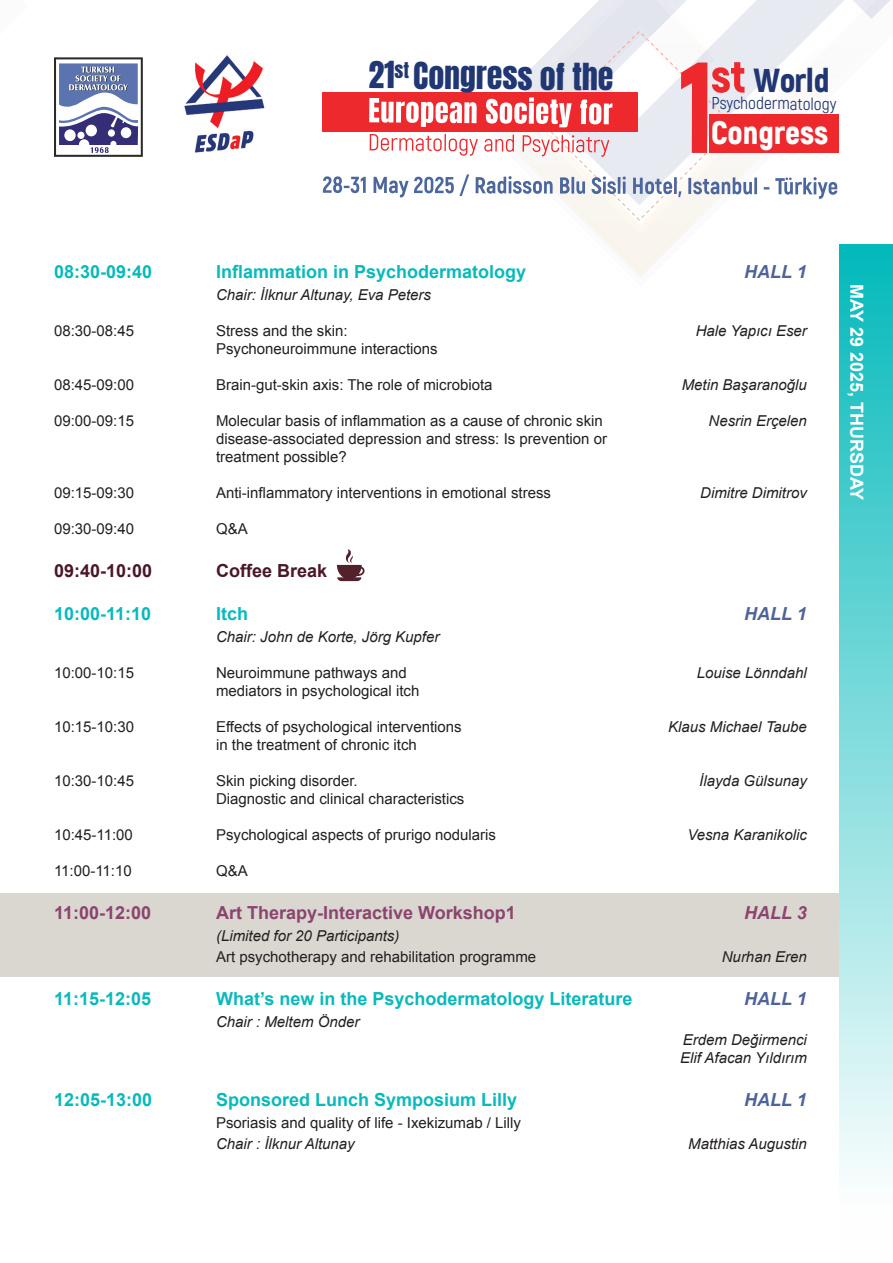
<style>
.page{position:relative;width:893px;height:1263px;background:#fff}
.page>*{position:absolute;margin:0;border:0;box-sizing:border-box;transform-origin:0 0}
.t1{font:900 33.45px "Akrobat";color:#213773}
.t2{font:900 32.55px "Akrobat";letter-spacing:-.005em;color:#fff}
.t3{font:31.8px "Anton";color:#213773}
.t4{font:700 18px "Arial";color:#0ab9bb}
.t5{font:700 18px "Arial";color:#8c446f}
.t6{font:700 18px "Arial";color:#4a1729}
.t7{font:italic 700 18px "Arial";color:#4d6399}
.t8{font:700 18px "Arial";color:#fff}
.t9{font:italic 700 18px "Arial";color:#8c446f}
.t10{font:17.25px "Akrobat";letter-spacing:-.005em;color:#213773}
.t11{font:15px "Arial";color:#231f20}
.t12{font:italic 15px "Arial";color:#231f20}
</style>
<div class="page">
<img style="left:572px;top:0;width:321px;height:115px">
<img style="left:215px;top:55px;width:50px;height:96px">
<svg style="left:323px;top:27px;width:514px;height:194px"></svg>
<svg style="left:54px;top:57px;width:161px;height:100px"></svg>
<div style="left:0;top:893px;width:839px;height:84px;background:#d9d7d0"></div>
<div style="left:839px;top:244px;width:54px;height:1019px;background:linear-gradient(to bottom,#03b9bb,#fff)"></div>
<svg style="left:337px;top:549px;width:28px;height:32px"></svg>
<h3 class="t3" style="left:368px;top:60px;width:247px">21<sup>st</sup> Congress of the</h3>
<h1 class="t1" style="left:753px;top:59px;width:78px">World</h1>
<h2 class="t2" style="left:711px;top:112px;width:119px">Congress</h2>
<p class="t10" style="left:711px;top:93px;width:127px">Psychodermatology</p>
<p class="t4" style="left:54px;top:260px;width:100px">08:30-09:40</p>
<p class="t4" style="left:216px;top:260px;width:312px">Inflammation in Psychodermatology</p>
<p class="t7" style="left:744px;top:260px;width:64px">HALL 1</p>
<p class="t12" style="left:216px;top:285px;width:217px">Chair: İlknur Altunay, Eva Peters</p>
<p class="t11" style="left:54px;top:321px;width:82px">08:30-08:45</p>
<p class="t11" style="left:216px;top:321px;width:133px">Stress and the skin:</p>
<p class="t12" style="left:696px;top:321px;width:113px">Hale Yapıcı Eser</p>
<p class="t11" style="left:216px;top:339px;width:223px">Psychoneuroimmune interactions</p>
<p class="t11" style="left:54px;top:375px;width:82px">08:45-09:00</p>
<p class="t11" style="left:216px;top:375px;width:278px">Brain-gut-skin axis: The role of microbiota</p>
<p class="t12" style="left:682px;top:375px;width:127px">Metin Başaranoğlu</p>
<p class="t11" style="left:54px;top:411px;width:82px">09:00-09:15</p>
<p class="t11" style="left:216px;top:411px;width:388px">Molecular basis of inflammation as a cause of chronic skin</p>
<p class="t12" style="left:708px;top:411px;width:100px">Nesrin Erçelen</p>
<p class="t11" style="left:216px;top:429px;width:393px">disease-associated depression and stress: Is prevention or</p>
<p class="t11" style="left:216px;top:447px;width:132px">treatment possible?</p>
<p class="t11" style="left:54px;top:483px;width:82px">09:15-09:30</p>
<p class="t11" style="left:216px;top:483px;width:337px">Anti-inflammatory interventions in emotional stress</p>
<p class="t12" style="left:700px;top:483px;width:108px">Dimitre Dimitrov</p>
<p class="t11" style="left:54px;top:519px;width:82px">09:30-09:40</p>
<p class="t11" style="left:216px;top:519px;width:33px">Q&amp;A</p>
<p class="t6" style="left:54px;top:559px;width:100px">09:40-10:00</p>
<p class="t6" style="left:216px;top:559px;width:113px">Coffee Break</p>
<p class="t4" style="left:54px;top:602px;width:99px">10:00-11:10</p>
<p class="t4" style="left:216px;top:602px;width:34px">Itch</p>
<p class="t7" style="left:744px;top:602px;width:64px">HALL 1</p>
<p class="t12" style="left:216px;top:627px;width:225px">Chair: John de Korte, Jörg Kupfer</p>
<p class="t11" style="left:54px;top:663px;width:82px">10:00-10:15</p>
<p class="t11" style="left:216px;top:663px;width:192px">Neuroimmune pathways and</p>
<p class="t12" style="left:697px;top:663px;width:112px">Louise Lönndahl</p>
<p class="t11" style="left:216px;top:681px;width:205px">mediators in psychological itch</p>
<p class="t11" style="left:54px;top:717px;width:82px">10:15-10:30</p>
<p class="t11" style="left:216px;top:717px;width:247px">Effects of psychological interventions</p>
<p class="t12" style="left:668px;top:717px;width:140px">Klaus Michael Taube</p>
<p class="t11" style="left:216px;top:735px;width:202px">in the treatment of chronic itch</p>
<p class="t11" style="left:54px;top:771px;width:82px">10:30-10:45</p>
<p class="t11" style="left:216px;top:771px;width:143px">Skin picking disorder.</p>
<p class="t12" style="left:699px;top:771px;width:109px">İlayda Gülsunay</p>
<p class="t11" style="left:216px;top:789px;width:250px">Diagnostic and clinical characteristics</p>
<p class="t11" style="left:54px;top:825px;width:80px">10:45-11:00</p>
<p class="t11" style="left:216px;top:825px;width:282px">Psychological aspects of prurigo nodularis</p>
<p class="t12" style="left:687px;top:825px;width:121px">Vesna Karanikolic</p>
<p class="t11" style="left:54px;top:861px;width:79px">11:00-11:10</p>
<p class="t11" style="left:216px;top:861px;width:33px">Q&amp;A</p>
<p class="t5" style="left:54px;top:901px;width:99px">11:00-12:00</p>
<p class="t5" style="left:216px;top:901px;width:301px">Art Therapy-Interactive Workshop1</p>
<p class="t9" style="left:744px;top:901px;width:64px">HALL 3</p>
<p class="t12" style="left:216px;top:926px;width:185px">(Limited for 20 Participants)</p>
<p class="t11" style="left:216px;top:947px;width:322px">Art psychotherapy and rehabilitation programme</p>
<p class="t12" style="left:722px;top:947px;width:87px">Nurhan Eren</p>
<p class="t4" style="left:54px;top:987px;width:99px">11:15-12:05</p>
<p class="t4" style="left:216px;top:987px;width:418px">What’s new in the Psychodermatology Literature</p>
<p class="t7" style="left:744px;top:987px;width:64px">HALL 1</p>
<p class="t12" style="left:216px;top:1012px;width:145px">Chair : Meltem Önder</p>
<p class="t12" style="left:683px;top:1030px;width:126px">Erdem Değirmenci</p>
<p class="t12" style="left:680px;top:1048px;width:128px">Elif Afacan Yıldırım</p>
<p class="t4" style="left:54px;top:1088px;width:100px">12:05-13:00</p>
<p class="t4" style="left:216px;top:1088px;width:303px">Sponsored Lunch Symposium Lilly</p>
<p class="t7" style="left:744px;top:1088px;width:64px">HALL 1</p>
<p class="t11" style="left:216px;top:1113px;width:307px">Psoriasis and quality of life - Ixekizumab / Lilly</p>
<p class="t12" style="left:216px;top:1134px;width:140px">Chair : İlknur Altunay</p>
<p class="t12" style="left:688px;top:1134px;width:120px">Matthias Augustin</p>
<p class="t8" style="left:869px;top:284px;width:218px;rotate:90deg">MAY 29 2025, THURSDAY</p>
</div>
